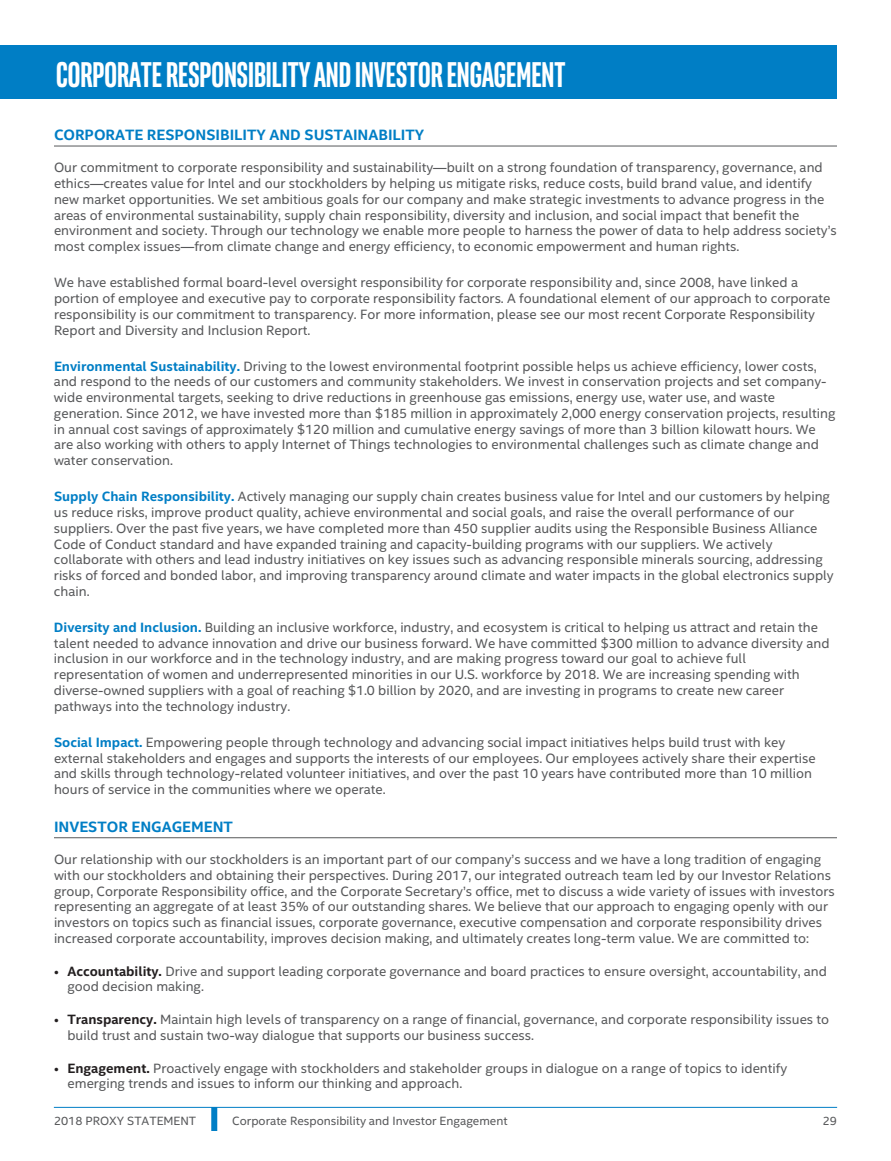
<style>
.page{position:relative;width:891px;height:1161px;background:#fff}
.page>*{position:absolute;margin:0;border:0;box-sizing:border-box;transform-origin:0 0}
.t1{font:700 36px "Intel Clear Pro";color:#fff}
.t2{font:700 15px "Intel Clear";color:#007ec5}
.t3{font:13.5px/15.8px "Intel Clear";color:#57585a}
.t4{font:12px "Intel Clear";color:#57585a}
.s1{font-weight:700;color:#007ec5}
.s2{color:#231f20}
.s3{font-weight:700;color:#231f20}
</style>
<div class="page">
<div style="left:0;top:45px;width:837px;height:54px;background:#007ec5"></div>
<hr style="left:54px;top:146px;width:783px;height:1px;background:#57585a">
<hr style="left:54px;top:837px;width:783px;height:1px;background:#57585a">
<hr style="left:54px;top:1107px;width:783px;height:1px;background:#007ec5">
<div style="left:211px;top:1110px;width:6px;height:18px;background:#007ec5"></div>
<h1 class="t1" style="left:56px;top:62px;width:511px">CORPORATERESPONSIBILITYAND INVESTORENGAGEMENT</h1>
<p class="t2" style="left:54px;top:130px;width:372px">CORPORATE RESPONSIBILITY AND SUSTAINABILITY</p>
<p class="t3" style="left:54px;top:161px;width:784px">Our commitment to corporate responsibility and sustainability—built on a strong foundation of transparency, governance, and ethics—creates value for Intel and our stockholders by helping us mitigate risks, reduce costs, build brand value, and identify new market opportunities. We set ambitious goals for our company and make strategic investments to advance progress in the areas of environmental sustainability, supply chain responsibility, diversity and inclusion, and social impact that benefit the environment and society. Through our technology we enable more people to harness the power of data to help address society’s most complex issues—from climate change and energy efficiency, to economic empowerment and human rights.</p>
<p class="t3" style="left:54px;top:276px;width:778px">We have established formal board-level oversight responsibility for corporate responsibility and, since 2008, have linked a portion of employee and executive pay to corporate responsibility factors. A foundational element of our approach to corporate responsibility is our commitment to transparency. For more information, please see our most recent Corporate Responsibility Report and Diversity and Inclusion Report.</p>
<p class="t3" style="left:54px;top:360px;width:783px"><span class="s1">Environmental Sustainability.</span> Driving to the lowest environmental footprint possible helps us achieve efficiency, lower costs, and respond to the needs of our customers and community stakeholders. We invest in conservation projects and set company&shy;wide environmental targets, seeking to drive reductions in greenhouse gas emissions, energy use, water use, and waste generation. Since 2012, we have invested more than $185 million in approximately 2,000 energy conservation projects, resulting in annual cost savings of approximately $120 million and cumulative energy savings of more than 3 billion kilowatt hours. We are also working with others to apply Internet of Things technologies to environmental challenges such as climate change and water conservation.</p>
<p class="t3" style="left:54px;top:490px;width:781px"><span class="s1">Supply Chain Responsibility.</span> Actively managing our supply chain creates business value for Intel and our customers by helping us reduce risks, improve product quality, achieve environmental and social goals, and raise the overall performance of our suppliers. Over the past five years, we have completed more than 450 supplier audits using the Responsible Business Alliance Code of Conduct standard and have expanded training and capacity-building programs with our suppliers. We actively collaborate with others and lead industry initiatives on key issues such as advancing responsible minerals sourcing, addressing risks of forced and bonded labor, and improving transparency around climate and water impacts in the global electronics supply chain.</p>
<p class="t3" style="left:54px;top:621px;width:777px"><span class="s1">Diversity and Inclusion.</span> Building an inclusive workforce, industry, and ecosystem is critical to helping us attract and retain the talent needed to advance innovation and drive our business forward. We have committed $300 million to advance diversity and inclusion in our workforce and in the technology industry, and are making progress toward our goal to achieve full representation of women and underrepresented minorities in our U.S. workforce by 2018. We are increasing spending with diverse-owned suppliers with a goal of reaching $1.0 billion by 2020, and are investing in programs to create new career pathways into the technology industry.</p>
<p class="t3" style="left:54px;top:736px;width:763px"><span class="s1">Social Impact.</span> Empowering people through technology and advancing social impact initiatives helps build trust with key external stakeholders and engages and supports the interests of our employees. Our employees actively share their expertise and skills through technology-related volunteer initiatives, and over the past 10 years have contributed more than 10 million hours of service in the communities where we operate.</p>
<p class="t2" style="left:54px;top:822px;width:180px">INVESTOR ENGAGEMENT</p>
<p class="t3" style="left:54px;top:853px;width:782px">Our relationship with our stockholders is an important part of our company’s success and we have a long tradition of engaging with our stockholders and obtaining their perspectives. During 2017, our integrated outreach team led by our Investor Relations group, Corporate Responsibility office, and the Corporate Secretary’s office, met to discuss a wide variety of issues with investors representing an aggregate of at least 35% of our outstanding shares. We believe that our approach to engaging openly with our investors on topics such as financial issues, corporate governance, executive compensation and corporate responsibility drives increased corporate accountability, improves decision making, and ultimately creates long-term value. We are committed to:</p>
<p class="t3" style="left:68px;top:965px;width:761px;text-indent:-14px"><span class="s2">•</span> <span class="s3">Accountability.</span> Drive and support leading corporate governance and board practices to ensure oversight, accountability, and good decision making.</p>
<p class="t3" style="left:68px;top:1013px;width:763px;text-indent:-14px"><span class="s2">•</span> <span class="s3">Transparency.</span> Maintain high levels of transparency on a range of financial, governance, and corporate responsibility issues to build trust and sustain two-way dialogue that supports our business success.</p>
<p class="t3" style="left:68px;top:1062px;width:721px;text-indent:-14px"><span class="s2">•</span> <span class="s3">Engagement.</span> Proactively engage with stockholders and stakeholder groups in dialogue on a range of topics to identify emerging trends and issues to inform our thinking and approach.</p>
<p class="t4" style="left:54px;top:1117px;width:144px">2018 PROXY STATEMENT</p>
<p class="t4" style="left:232px;top:1117px;width:277px">Corporate Responsibility and Investor Engagement</p>
<p class="t4" style="left:823px;top:1117px;width:16px">29</p>
</div>
